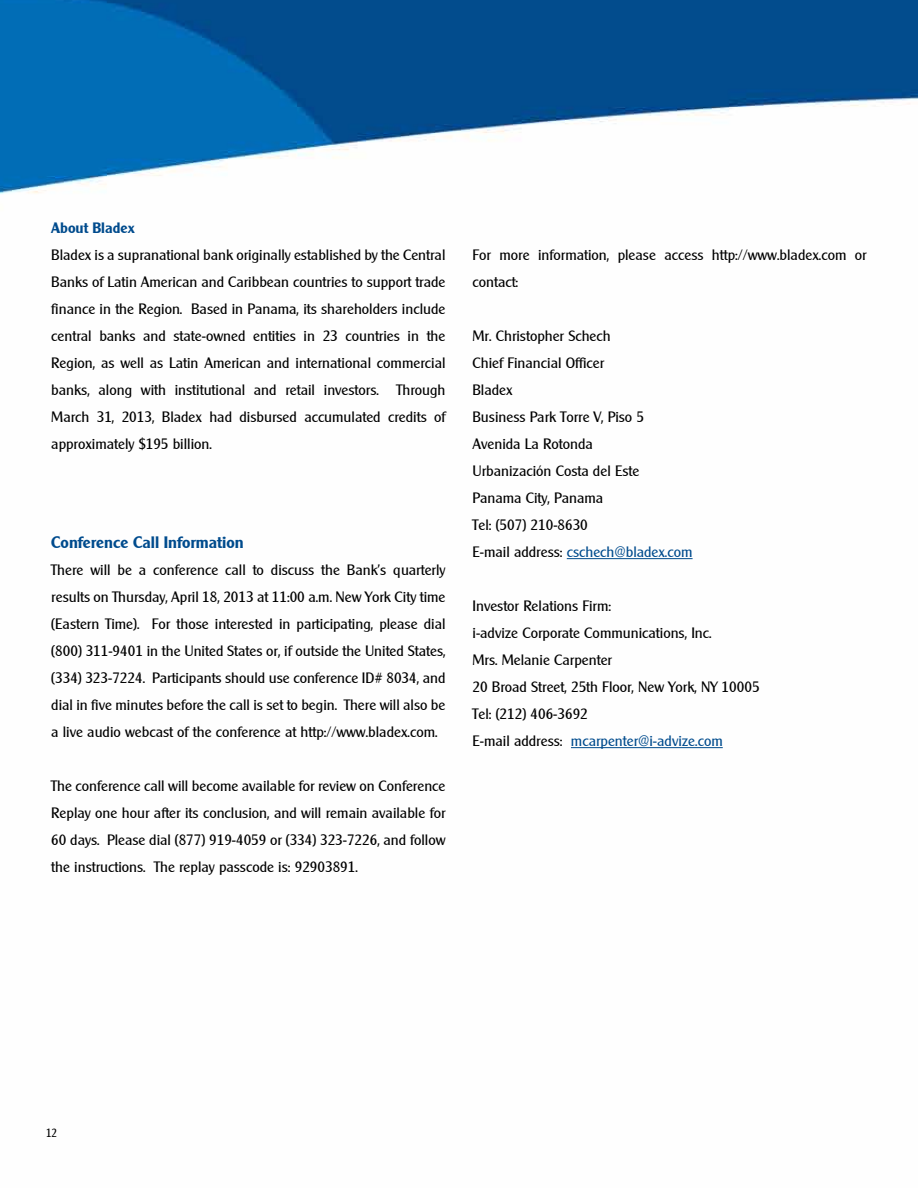
<style>
.page{position:relative;width:918px;height:1188px;background:#fff}
.page>*{position:absolute;margin:0;border:0;box-sizing:border-box;transform-origin:0 0}
.t1{font:700 16.5px "Clearly Gothic";color:#004b8d}
.t2{font:15px/27px "Clearly Gothic";color:#000;text-align:justify}
.t3{font:700 15px "Clearly Gothic";color:#004b8d}
.t4{font:12px "Clearly Gothic";color:#000;scale:.9 1}
.s1{color:#004b8d}
</style>
<div class="page">
<img style="left:0;top:0;width:918px;height:749px">
<hr style="left:567px;top:558px;width:126px;height:1px;background:#004b8d">
<hr style="left:571px;top:747px;width:152px;height:1px;background:#004b8d">
<p class="t3" style="left:51px;top:219px;width:85px">About Bladex</p>
<p class="t2" style="left:51px;top:241px;width:396px">Bladex is a supranational bank originally established by the Central Banks of Latin American and Caribbean countries to support trade finance in the Region. Based in Panama, its shareholders include central banks and state-owned entities in 23 countries in the Region, as well as Latin American and international commercial banks, along with institutional and retail investors. Through March 31, 2013, Bladex had disbursed accumulated credits of approximately $195 billion.</p>
<p class="t1" style="left:51px;top:533px;width:194px">Conference Call Information</p>
<p class="t2" style="left:51px;top:556px;width:396px">There will be a conference call to discuss the Bank’s quarterly results on Thursday, April 18, 2013 at 11:00 a.m. New York City time (Eastern Time). For those interested in participating, please dial (800) 311-9401 in the United States or, if outside the United States, (334) 323-7224. Participants should use conference ID# 8034, and dial in five minutes before the call is set to begin. There will also be a live audio webcast of the conference at http://www.bladex.com.</p>
<p class="t2" style="left:51px;top:772px;width:396px">The conference call will become available for review on Conference Replay one hour after its conclusion, and will remain available for 60 days. Please dial (877) 919-4059 or (334) 323-7226, and follow the instructions. The replay passcode is: 92903891.</p>
<p class="t2" style="left:472px;top:241px;width:396px">For more information, please access http://www.bladex.com or contact:</p>
<p class="t2" style="left:472px;top:322px;width:222px;text-align:left">Mr. Christopher Schech<br>Chief Financial Officer<br>Bladex<br>Business Park Torre V, Piso 5<br>Avenida La Rotonda<br>Urbanización Costa del Este<br>Panama City, Panama<br>Tel: (507) 210-8630<br>E-mail address: <span class="s1">cschech@bladex.com</span></p>
<p class="t2" style="left:472px;top:592px;width:289px;text-align:left">Investor Relations Firm:<br>i-advize Corporate Communications, Inc.<br>Mrs. Melanie Carpenter<br>20 Broad Street, 25th Floor, New York, NY 10005<br>Tel: (212) 406-3692<br>E-mail address: <span class="s1">mcarpenter@i-advize.com</span></p>
<p class="t4" style="left:46px;top:1126px;width:14px">12</p>
</div>
